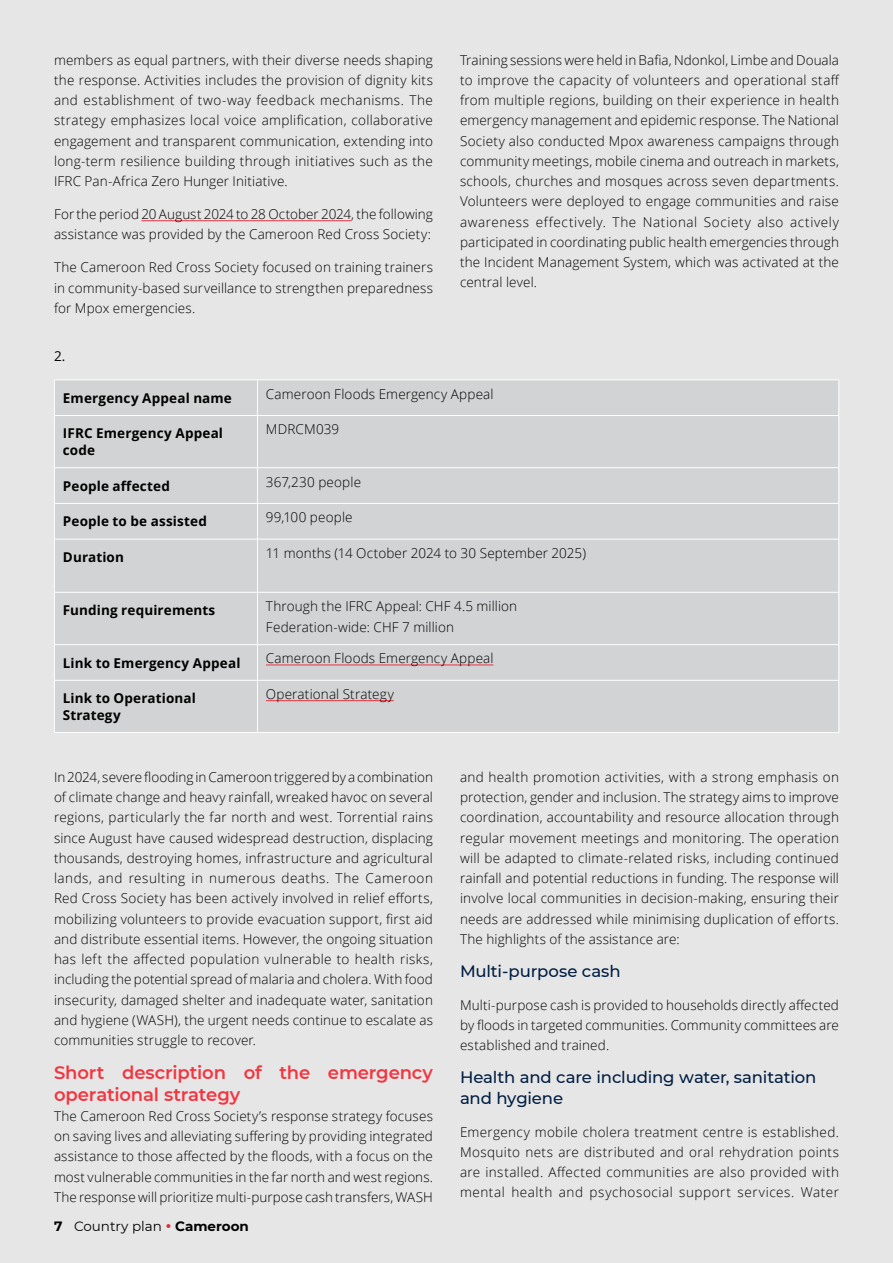
<style>
.page{position:relative;width:893px;height:1263px;background:#e6e6e6}
.page>*{position:absolute;margin:0;border:0;box-sizing:border-box;transform-origin:0 0}
.t1{font:600 18px/21.6px "Montserrat";letter-spacing:-.005em;color:#f33540}
.t2{font:500 16.5px/20.2px "Montserrat";letter-spacing:-.01em;color:#001e42}
.t3{font:300 13.5px/20.2px "Open Sans";letter-spacing:.01em;color:#000;text-align:justify}
.t4{font:700 13.5px/16.5px "Open Sans";letter-spacing:.01em;color:#000}
.t5{font:13.5px "Montserrat";color:#000}
.t6{font:13.5px "Open Sans";color:#000}
.s1{font-weight:700}
.s2{color:#f33540}
</style>
<div class="page">
<hr style="left:141px;top:220px;width:210px;height:1px;background:#ef3340">
<div style="left:55px;top:381px;width:783px;height:351px;background:#d1d3d4"></div>
<hr style="left:257px;top:380px;width:1px;height:35px;background:#fff">
<hr style="left:54px;top:415px;width:203px;height:1px;background:#fff">
<hr style="left:257px;top:415px;width:582px;height:1px;background:#fff">
<hr style="left:257px;top:416px;width:1px;height:51px;background:#fff">
<hr style="left:54px;top:467px;width:203px;height:1px;background:#fff">
<hr style="left:257px;top:467px;width:582px;height:1px;background:#fff">
<hr style="left:257px;top:468px;width:1px;height:35px;background:#fff">
<hr style="left:54px;top:503px;width:203px;height:1px;background:#fff">
<hr style="left:257px;top:503px;width:582px;height:1px;background:#fff">
<hr style="left:257px;top:504px;width:1px;height:35px;background:#fff">
<hr style="left:54px;top:539px;width:203px;height:1px;background:#fff">
<hr style="left:257px;top:539px;width:582px;height:1px;background:#fff">
<hr style="left:257px;top:539px;width:1px;height:53px;background:#fff">
<hr style="left:54px;top:592px;width:203px;height:1px;background:#fff">
<hr style="left:257px;top:592px;width:582px;height:1px;background:#fff">
<hr style="left:257px;top:592px;width:1px;height:52px;background:#fff">
<hr style="left:257px;top:645px;width:1px;height:35px;background:#fff">
<hr style="left:257px;top:680px;width:1px;height:52px;background:#fff">
<hr style="left:54px;top:380px;width:203px;height:1px;background:#fff">
<hr style="left:54px;top:380px;width:1px;height:35px;background:#fff">
<hr style="left:257px;top:380px;width:582px;height:1px;background:#fff">
<hr style="left:838px;top:380px;width:1px;height:35px;background:#fff">
<hr style="left:54px;top:416px;width:1px;height:51px;background:#fff">
<hr style="left:838px;top:416px;width:1px;height:51px;background:#fff">
<hr style="left:54px;top:468px;width:1px;height:35px;background:#fff">
<hr style="left:838px;top:468px;width:1px;height:35px;background:#fff">
<hr style="left:54px;top:504px;width:1px;height:35px;background:#fff">
<hr style="left:838px;top:504px;width:1px;height:35px;background:#fff">
<hr style="left:54px;top:539px;width:1px;height:53px;background:#fff">
<hr style="left:838px;top:539px;width:1px;height:53px;background:#fff">
<hr style="left:54px;top:592px;width:1px;height:52px;background:#fff">
<hr style="left:838px;top:592px;width:1px;height:52px;background:#fff">
<hr style="left:54px;top:644px;width:203px;height:1px;background:#fff">
<hr style="left:54px;top:645px;width:1px;height:35px;background:#fff">
<hr style="left:257px;top:644px;width:582px;height:1px;background:#fff">
<hr style="left:838px;top:645px;width:1px;height:35px;background:#fff">
<hr style="left:54px;top:680px;width:203px;height:1px;background:#fff">
<hr style="left:54px;top:680px;width:1px;height:52px;background:#fff">
<hr style="left:257px;top:680px;width:582px;height:1px;background:#fff">
<hr style="left:838px;top:680px;width:1px;height:52px;background:#fff">
<hr style="left:54px;top:732px;width:203px;height:1px;background:#fff">
<hr style="left:257px;top:732px;width:582px;height:1px;background:#fff">
<hr style="left:266px;top:664px;width:227px;height:1px;background:#ef3340">
<hr style="left:266px;top:700px;width:128px;height:1px;background:#ef3340">
<p class="t3" style="left:54px;top:49px;width:380px">members as equal partners, with their diverse needs shaping the response. Activities includes the provision of dignity kits and establishment of two-way feedback mechanisms. The strategy emphasizes local voice amplification, collaborative engagement and transparent communication, extending into long-term resilience building through initiatives such as the IFRC Pan-Africa Zero Hunger Initiative.</p>
<p class="t3" style="left:54px;top:204px;width:380px">For the period 20 August 2024 to 28 October 2024, the following assistance was provided by the Cameroon Red Cross Society:</p>
<p class="t3" style="left:54px;top:257px;width:380px">The Cameroon Red Cross Society focused on training trainers in community-based surveillance to strengthen preparedness for Mpox emergencies.</p>
<p class="t3" style="left:460px;top:49px;width:381px">Training sessions were held in Bafia, Ndonkol, Limbe and Douala to improve the capacity of volunteers and operational staff from multiple regions, building on their experience in health emergency management and epidemic response. The National Society also conducted Mpox awareness campaigns through community meetings, mobile cinema and outreach in markets, schools, churches and mosques across seven departments.<br>Volunteers were deployed to engage communities and raise awareness effectively. The National Society also actively participated in coordinating public health emergencies through the Incident Management System, which was activated at the central level.</p>
<p class="t6" style="left:54px;top:347px;width:13px">2.</p>
<p class="t4" style="left:63px;top:389px;width:170px">Emergency Appeal name</p>
<p class="t3" style="left:266px;top:383px;width:229px">Cameroon Floods Emergency Appeal</p>
<p class="t4" style="left:63px;top:425px;width:162px">IFRC Emergency Appeal code</p>
<p class="t3" style="left:266px;top:419px;width:75px">MDRCM039</p>
<p class="t4" style="left:63px;top:477px;width:109px">People affected</p>
<p class="t3" style="left:266px;top:471px;width:97px">367,230 people</p>
<p class="t4" style="left:63px;top:513px;width:146px">People to be assisted</p>
<p class="t3" style="left:266px;top:507px;width:88px">99,100 people</p>
<p class="t4" style="left:63px;top:548px;width:63px">Duration</p>
<p class="t3" style="left:266px;top:542px;width:322px">11 months (14 October 2024 to 30 September 2025)</p>
<p class="t4" style="left:63px;top:602px;width:154px">Funding requirements</p>
<p class="t3" style="left:266px;top:595px;width:253px;line-height:20.7px">Through the IFRC Appeal: CHF 4.5 million<br>Federation-wide: CHF 7 million</p>
<p class="t4" style="left:63px;top:654px;width:179px">Link to Emergency Appeal</p>
<p class="t3" style="left:266px;top:648px;width:229px">Cameroon Floods Emergency Appeal</p>
<p class="t4" style="left:63px;top:690px;width:134px">Link to Operational<br>Strategy</p>
<p class="t3" style="left:266px;top:684px;width:129px">Operational Strategy</p>
<p class="t3" style="left:54px;top:766px;width:380px">In 2024, severe flooding in Cameroon triggered by a combination of climate change and heavy rainfall, wreaked havoc on several regions, particularly the far north and west. Torrential rains since August have caused widespread destruction, displacing thousands, destroying homes, infrastructure and agricultural lands, and resulting in numerous deaths. The Cameroon Red Cross Society has been actively involved in relief efforts, mobilizing volunteers to provide evacuation support, first aid and distribute essential items. However, the ongoing situation has left the affected population vulnerable to health risks, including the potential spread of malaria and cholera. With food insecurity, damaged shelter and inadequate water, sanitation and hygiene (WASH), the urgent needs continue to escalate as communities struggle to recover.</p>
<h1 class="t1" style="left:54px;top:1061px;width:380px">Short description of the emergency operational strategy</h1>
<p class="t3" style="left:54px;top:1105px;width:380px">The Cameroon Red Cross Society’s response strategy focuses on saving lives and alleviating suffering by providing integrated assistance to those affected by the floods, with a focus on the most vulnerable communities in the far north and west regions.<br>The response will prioritize multi-purpose cash transfers, WASH</p>
<p class="t5" style="left:54px;top:1217px;width:196px"><span class="s1">7</span> Country plan <span class="s2">•</span> <span class="s1">Cameroon</span></p>
<p class="t3" style="left:460px;top:766px;width:381px">and health promotion activities, with a strong emphasis on protection, gender and inclusion. The strategy aims to improve coordination, accountability and resource allocation through regular movement meetings and monitoring. The operation will be adapted to climate-related risks, including continued rainfall and potential reductions in funding. The response will involve local communities in decision-making, ensuring their needs are addressed while minimising duplication of efforts.<br>The highlights of the assistance are:</p>
<p class="t2" style="left:460px;top:960px;width:162px">Multi-purpose cash</p>
<p class="t3" style="left:460px;top:994px;width:380px">Multi-purpose cash is provided to households directly affected by floods in targeted communities. Community committees are established and trained.</p>
<p class="t2" style="left:460px;top:1067px;width:358px">Health and care including water, sanitation and hygiene</p>
<p class="t3" style="left:460px;top:1121px;width:380px">Emergency mobile cholera treatment centre is established.<br>Mosquito nets are distributed and oral rehydration points are installed. Affected communities are also provided with mental health and psychosocial support services. Water</p>
</div>
